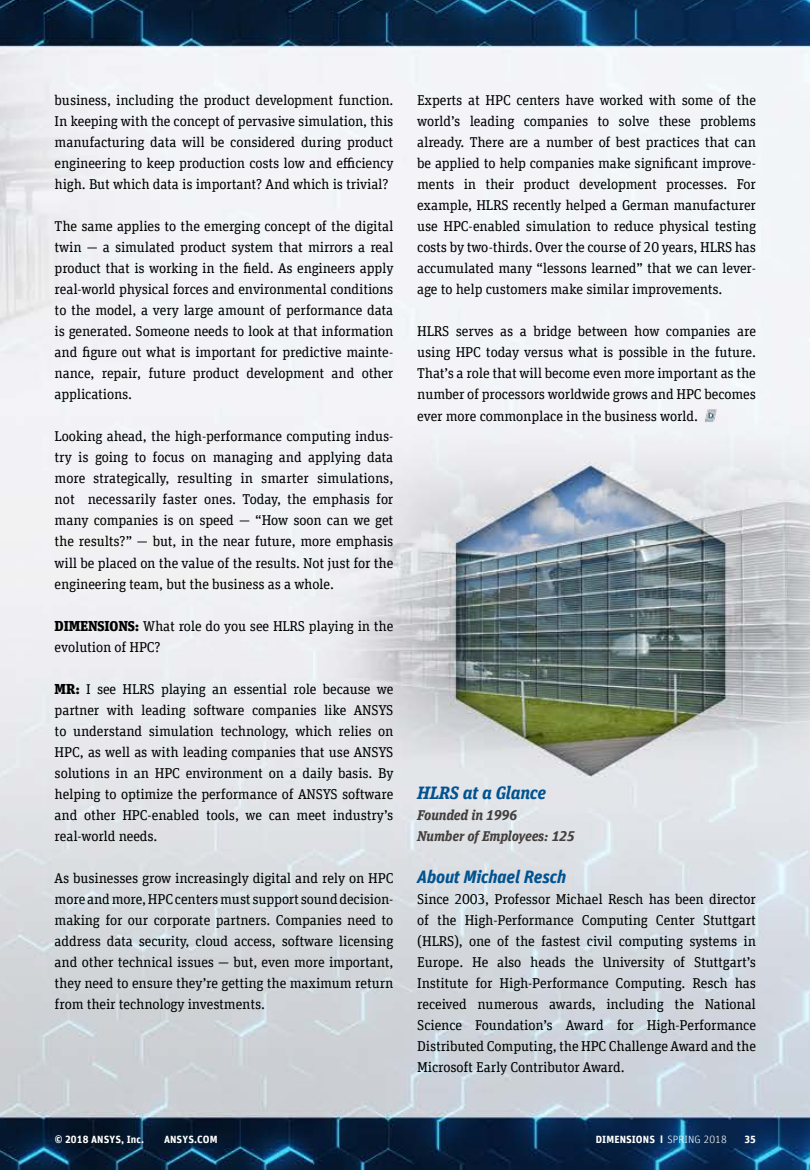
<style>
.page{position:relative;width:810px;height:1170px;background:#fff}
.page>*{position:absolute;margin:0;border:0;box-sizing:border-box;transform-origin:0 0}
.t1{font:italic 700 18px "Unit Offc Pro";letter-spacing:-.01em;color:#005390}
.t2{font:italic 700 18px "Unit Slab Offc Pro";letter-spacing:-.01em;color:#005390}
.t3{font:14.25px/21px "Unit Slab Offc Pro";letter-spacing:-.01em;color:#000200;text-align:justify}
.t4{font:italic 700 14.25px/21px "Unit Slab Offc Pro";letter-spacing:-.01em;color:#443f3d}
.t5{font:700 10.5px "Unit Offc Pro";letter-spacing:.01em;color:#fff}
.s1{font-weight:900}
.s2{font-family:"Arial"}
.s3{font-weight:300}
</style>
<div class="page">
<img style="left:0;top:0;width:810px;height:1169px">
<img style="left:704px;top:408px;width:14px;height:14px">
<p class="t3" style="left:55px;top:89px;width:340px">business, including the product development function.<br>In keeping with the concept of pervasive simulation, this manufacturing data will be considered during product engineering to keep production costs low and efficiency high. But which data is important? And which is trivial?</p>
<p class="t3" style="left:55px;top:215px;width:340px">The same applies to the emerging concept of the digital twin — a simulated product system that mirrors a real product that is working in the field. As engineers apply real-world physical forces and environmental conditions to the model, a very large amount of performance data is generated. Someone needs to look at that information and figure out what is important for predictive mainte&shy;nance, repair, future product development and other applications.</p>
<p class="t3" style="left:55px;top:425px;width:340px">Looking ahead, the high-performance computing indus&shy;try is going to focus on managing and applying data more strategically, resulting in smarter simulations, not necessarily faster ones. Today, the emphasis for many companies is on speed — “How soon can we get the results?” — but, in the near future, more emphasis will be placed on the value of the results. Not just for the engineering team, but the business as a whole.</p>
<p class="t3" style="left:55px;top:614px;width:340px"><span class="s1">DIMENSIONS:</span> What role do you see HLRS playing in the evolution of HPC?</p>
<p class="t3" style="left:55px;top:677px;width:340px"><span class="s1">MR:</span> I see HLRS playing an essential role because we partner with leading software companies like ANSYS to understand simulation technology, which relies on HPC, as well as with leading companies that use ANSYS solutions in an HPC environment on a daily basis. By helping to optimize the performance of ANSYS software and other HPC-enabled tools, we can meet industry’s real-world needs.</p>
<p class="t3" style="left:55px;top:866px;width:340px">As businesses grow increasingly digital and rely on HPC more and more, HPC centers must support sound decision&shy;making for our corporate partners. Companies need to address data security, cloud access, software licensing and other technical issues — but, even more important, they need to ensure they’re getting the maximum return from their technology investments.</p>
<p class="t3" style="left:417px;top:89px;width:340px">Experts at HPC centers have worked with some of the world’s leading companies to solve these problems already. There are a number of best practices that can be applied to help companies make significant improve&shy;ments in their product development processes. For example, HLRS recently helped a German manufacturer use HPC-enabled simulation to reduce physical testing costs by two-thirds. Over the course of 20 years, HLRS has accumulated many “lessons learned” that we can lever&shy;age to help customers make similar improvements.</p>
<p class="t3" style="left:417px;top:320px;width:340px">HLRS serves as a bridge between how companies are using HPC today versus what is possible in the future.<br>That’s a role that will become even more important as the number of processors worldwide grows and HPC becomes ever more commonplace in the business world.</p>
<p class="t2" style="left:417px;top:779px;width:130px">HLRS at a Glance</p>
<p class="t4" style="left:417px;top:803px;width:159px">Founded in 1996<br>Number of Employees: 125</p>
<p class="t1" style="left:417px;top:862px;width:150px">About Michael Resch</p>
<p class="t3" style="left:417px;top:887px;width:340px">Since 2003, Professor Michael Resch has been director of the High-Performance Computing Center Stuttgart (HLRS), one of the fastest civil computing systems in Europe. He also heads the University of Stuttgart’s Institute for High-Performance Computing. Resch has received numerous awards, including the National Science Foundation’s Award for High-Performance Distributed Computing, the HPC Challenge Award and the Microsoft Early Contributor Award.</p>
<p class="t5" style="left:55px;top:1131px;width:91px">© 2018 ANSYS, Inc.</p>
<p class="t5" style="left:164px;top:1131px;width:55px">ANSYS.COM</p>
<p class="t5" style="left:596px;top:1131px;width:132px">DIMENSIONS <span class="s2">I</span> <span class="s3">SPRING 2018</span></p>
<p class="t5" style="left:744px;top:1131px;width:13px">35</p>
</div>
